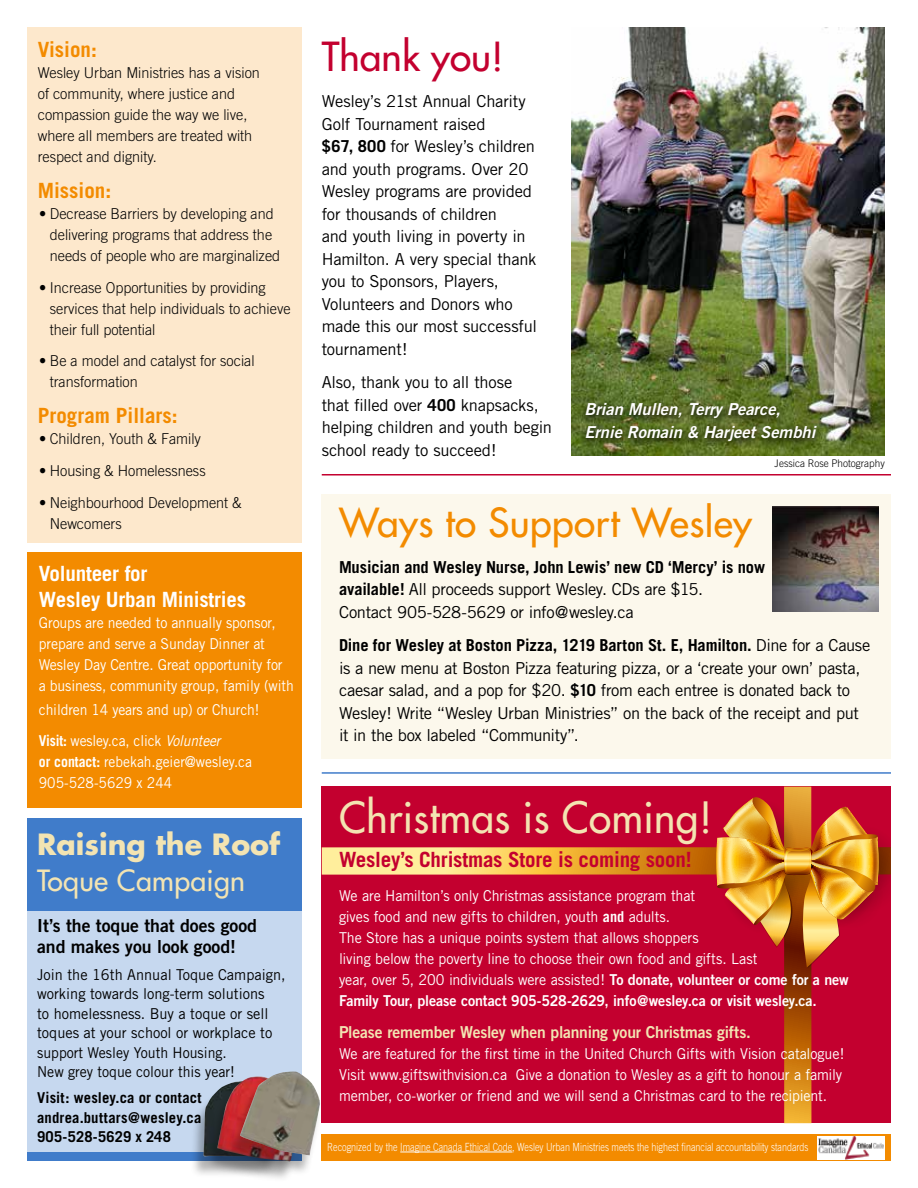
<style>
.page{position:relative;width:918px;height:1188px;background:#fff}
.page>*{position:absolute;margin:0;border:0;box-sizing:border-box;transform-origin:0 0}
.t1{font:42px "Futura";letter-spacing:.01em;color:#f3e4b2}
.t2{font:39px "Futura";letter-spacing:.01em;color:#f38b00}
.t3{font:39px "Futura";color:#c3002f}
.t4{font:700 28.5px "Futura";color:#f3e4b2}
.t5{font:28.5px "Futura";letter-spacing:.01em;color:#f3e4b2}
.t6{font:700 21px "Trade Gothic";letter-spacing:-.01em;color:#c3002f}
.t7{font:700 21px/25.2px "Trade Gothic";letter-spacing:-.01em;color:#fff}
.t8{font:700 21px "Trade Gothic";color:#f38b00}
.t9{font:18px/21px "Trade Gothic Bold Two";color:#000}
.t10{font:16.5px/22.5px "Trade Gothic";letter-spacing:-.015em;color:#000}
.t11{font:16.5px "Trade Gothic Bold Two";letter-spacing:-.01em;color:#f3e4b2;scale:.95 1}
.t12{font:italic 16.5px/22.5px "Trade Gothic Bold Two";color:#fff}
.t13{font:15px/21px "Trade Gothic";letter-spacing:-.01em;color:#fff;scale:.95 1}
.t14{font:300 15px/21px "Trade Gothic";color:#000;scale:.96 1}
.t15{font:15px/19.5px "Trade Gothic";color:#000}
.t16{font:15px/21px "Trade Gothic";letter-spacing:-.01em;color:#fff;scale:.94 1}
.t17{font:15px "Trade Gothic Bold Two";letter-spacing:-.01em;color:#fff;scale:.95 1}
.t18{font:700 15px/19.5px "Trade Gothic";letter-spacing:.01em;color:#000;text-align:justify}
.t19{font:15px/31.8px "Trade Gothic";letter-spacing:-.01em;color:#fff;scale:.93 1}
.t20{font:15px/21px "Trade Gothic";letter-spacing:-.01em;color:#fff;scale:.92 1}
.t21{font:300 11.25px "Trade Gothic";color:#fff;scale:.8 1}
.t22{font:300 10.5px "Trade Gothic";color:#000;scale:.95 1}
.s1{font-weight:700}
.s2{font-style:italic}
.s3{font-family:"Trade Gothic Bold Two"}
</style>
<div class="page">
<div style="left:322px;top:494px;width:569px;height:264px;background:#fcf8ec"></div>
<div style="left:322px;top:787px;width:569px;height:336px;background:#c3002f"></div>
<div style="left:322px;top:1134px;width:569px;height:27px;background:#f38b00"></div>
<hr style="left:400px;top:1152px;width:112px;height:1px;background:#fff">
<img style="left:817px;top:1137px;width:68px;height:22px">
<div style="left:27px;top:27px;width:275px;height:515px;background:#fde8cc"></div>
<div style="left:27px;top:552px;width:275px;height:256px;background:#f38b00"></div>
<img style="left:571px;top:27px;width:314px;height:428px">
<hr style="left:322px;top:772px;width:569px;height:2px;background:#407cca">
<hr style="left:322px;top:474px;width:569px;height:2px;background:#c3002f">
<div style="left:27px;top:819px;width:275px;height:342px;background:#407cca"></div>
<div style="left:27px;top:912px;width:275px;height:240px;background:#c6d8ef"></div>
<svg style="left:322px;top:847px;width:394px;height:28px;background:#edba57"></svg>
<svg style="left:784px;top:787px;width:27px;height:336px;background:#bc6c10"></svg>
<svg style="left:716px;top:797px;width:175px;height:171px"></svg>
<img style="left:772px;top:506px;width:106px;height:106px">
<svg style="left:578px;top:398px;width:246px;height:54px;background:#526224"></svg>
<div style="left:190px;top:1087px;width:88px;height:91px;background:#000;opacity:.3"></div>
<div style="left:204px;top:1082px;width:95px;height:100px;background:#000;opacity:.3"></div>
<img style="left:217px;top:1082px;width:10px;height:80px">
<div style="left:227px;top:1077px;width:95px;height:100px;background:#000;opacity:.3"></div>
<img style="left:240px;top:1072px;width:80px;height:84px">
<p class="t8" style="left:38px;top:36px;width:61px">Vision:</p>
<p class="t14" style="left:38px;top:62px;width:233px">Wesley Urban Ministries has a vision of community, where justice and compassion guide the way we live, where all members are treated with respect and dignity.</p>
<p class="t8" style="left:38px;top:177px;width:75px">Mission:</p>
<p class="t14" style="left:50px;top:203px;width:242px;text-indent:-10px">• Decrease Barriers by developing and delivering programs that address the needs of people who are marginalized</p>
<p class="t14" style="left:50px;top:276px;width:252px;text-indent:-10px">• Increase Opportunities by providing services that help individuals to achieve their full potential</p>
<p class="t14" style="left:50px;top:350px;width:215px;text-indent:-10px">• Be a model and catalyst for social transformation</p>
<p class="t8" style="left:38px;top:403px;width:142px">Program Pillars:</p>
<p class="t14" style="left:39px;top:428px;width:170px">• Children, Youth &amp; Family</p>
<p class="t14" style="left:39px;top:460px;width:175px">• Housing &amp; Homelessness</p>
<p class="t14" style="left:50px;top:492px;width:202px;text-indent:-10px">• Neighbourhood Development &amp;<br>Newcomers</p>
<p class="t7" style="left:39px;top:561px;width:209px">Volunteer for<br>Wesley Urban Ministries</p>
<p class="t16" style="left:39px;top:612px;width:273px">Groups are needed to annually sponsor, prepare and serve a Sunday Dinner at Wesley Day Centre. Great opportunity for<br>a business, community group, family (with</p>
<p class="t19" style="left:39px;top:693px;width:239px">children 14 years and up) or Church!<br><span class="s1">Visit:</span> wesley.ca, click <span class="s2">Volunteer</span></p>
<p class="t20" style="left:39px;top:751px;width:233px"><span class="s1">or contact:</span> rebekah.geier@wesley.ca<br>905-528-5629 x 244</p>
<h3 class="t4" style="left:37px;top:825px;width:244px">Raising the Roof</h3>
<h3 class="t5" style="left:37px;top:862px;width:210px">Toque Campaign</h3>
<p class="t9" style="left:37px;top:915px;width:221px">It’s the toque that does good and makes you look good!</p>
<p class="t15" style="left:37px;top:964px;width:250px">Join the 16th Annual Toque Campaign, working towards long-term solutions<br>to homelessness. Buy a toque or sell toques at your school or workplace to support Wesley Youth Housing.<br>New grey toque colour this year!</p>
<p class="t18" style="left:37px;top:1088px;width:166px">Visit: wesley.ca or contact andrea.buttars@wesley.ca 905-528-5629 x 248</p>
<h2 class="t3" style="left:322px;top:32px;width:183px">Thank you!</h2>
<p class="t10" style="left:322px;top:90px;width:217px">Wesley’s 21st Annual Charity<br>Golf Tournament raised<br><span class="s1">$67, 800</span> for Wesley’s children and youth programs. Over 20<br>Wesley programs are provided for thousands of children<br>and youth living in poverty in<br>Hamilton. A very special thank you to Sponsors, Players,<br>Volunteers and Donors who made this our most successful tournament!</p>
<p class="t10" style="left:322px;top:371px;width:232px">Also, thank you to all those<br>that filled over <span class="s1">400</span> knapsacks, helping children and youth begin school ready to succeed!</p>
<p class="t12" style="left:584px;top:398px;width:232px">Brian Mullen, Terry Pearce,<br>Ernie Romain &amp; Harjeet Sembhi</p>
<p class="t22" style="left:775px;top:457px;width:117px">Jessica Rose Photography</p>
<h2 class="t2" style="left:339px;top:497px;width:415px">Ways to Support Wesley</h2>
<p class="t10" style="left:339px;top:556px;width:428px"><span class="s1">Musician and Wesley Nurse, John Lewis’ new CD ‘Mercy’ is now available!</span> All proceeds support Wesley. CDs are $15.<br>Contact 905-528-5629 or info@wesley.ca</p>
<p class="t10" style="left:339px;top:634px;width:533px"><span class="s1">Dine for Wesley at Boston Pizza, 1219 Barton St. E, Hamilton.</span> Dine for a Cause is a new menu at Boston Pizza featuring pizza, or a ‘create your own’ pasta, caesar salad, and a pop for $20. <span class="s1">$10</span> from each entree is donated back to Wesley! Write “Wesley Urban Ministries” on the back of the receipt and put it in the box labeled “Community”.</p>
<h1 class="t1" style="left:339px;top:791px;width:375px">Christmas is Coming!</h1>
<p class="t6" style="left:339px;top:846px;width:354px">Wesley’s Christmas Store is coming soon!</p>
<p class="t13" style="left:339px;top:885px;width:538px">We are Hamilton’s only Christmas assistance program that<br>gives food and new gifts to children, youth <span class="s1">and</span> adults.<br>The Store has a unique points system that allows shoppers<br>living below the poverty line to choose their own food and gifts. Last<br>year, over 5, 200 individuals were assisted! <span class="s3">To donate, volunteer or come for a new</span></p>
<p class="t17" style="left:339px;top:992px;width:505px">Family Tour, please contact 905-528-2629, info@wesley.ca or visit wesley.ca.</p>
<p class="t11" style="left:339px;top:1022px;width:435px">Please remember Wesley when planning your Christmas gifts.</p>
<p class="t13" style="left:339px;top:1043px;width:534px">We are featured for the first time in the United Church Gifts with Vision catalogue!<br>Visit www.giftswithvision.ca Give a donation to Wesley as a gift to honour a family member, co-worker or friend and we will send a Christmas card to the recipient.</p>
<p class="t21" style="left:327px;top:1140px;width:603px">Recognized by the Imagine Canada Ethical Code, Wesley Urban Ministries meets the highest financial accountability standards</p>
</div>
